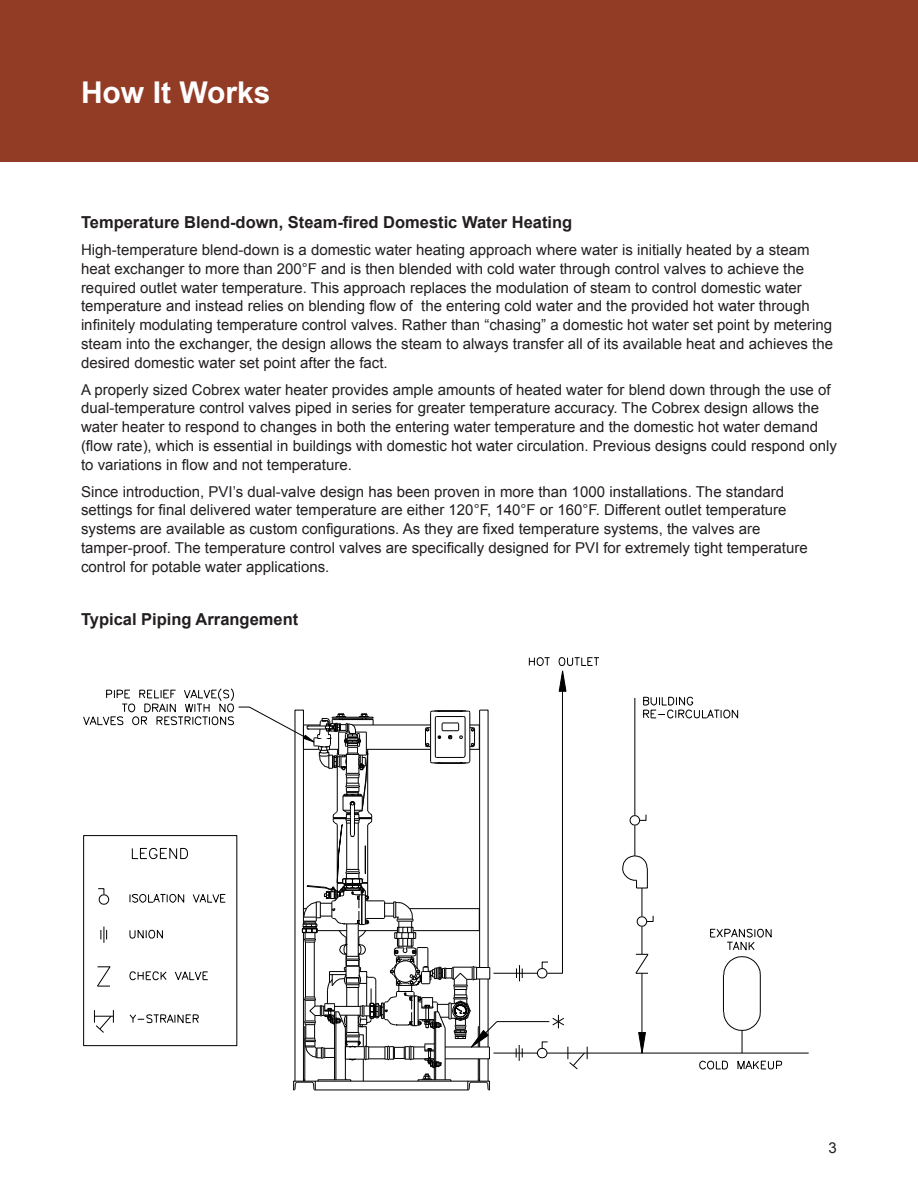
<style>
.page{position:relative;width:918px;height:1188px;background:#fff}
.page>*{position:absolute;margin:0;border:0;box-sizing:border-box;transform-origin:0 0}
.t1{font:700 30px "Arial";color:#fff}
.t2{font:22.2px/25.3px "Calibri";letter-spacing:-.005em;color:#231f20;text-align:center}
.t3{font:700 16.5px "Arial";color:#231f20}
.t4{font:15px/18.8px "Arial";color:#231f20}
</style>
<div class="page">
<div style="left:0;top:0;width:918px;height:162px;background:#923c26"></div>
<hr style="left:493px;top:973px;width:44px;height:1px;background:#000">
<svg style="left:516px;top:965px;width:7px;height:16px"></svg>
<svg style="left:529px;top:657px;width:70px;height:322px"></svg>
<hr style="left:493px;top:1053px;width:44px;height:1px;background:#000">
<svg style="left:516px;top:1045px;width:7px;height:16px"></svg>
<svg style="left:537px;top:1041px;width:51px;height:29px"></svg>
<hr style="left:587px;top:1053px;width:222px;height:1px;background:#000">
<hr style="left:760px;top:975px;width:1px;height:37px;background:#000">
<hr style="left:723px;top:975px;width:1px;height:37px;background:#000">
<svg style="left:699px;top:1011px;width:83px;height:59px"></svg>
<svg style="left:710px;top:928px;width:62px;height:48px"></svg>
<hr style="left:642px;top:973px;width:1px;height:64px;background:#000">
<svg style="left:638px;top:1032px;width:8px;height:22px"></svg>
<svg style="left:622px;top:855px;width:32px;height:119px"></svg>
<hr style="left:635px;top:825px;width:1px;height:31px;background:#000">
<hr style="left:635px;top:698px;width:1px;height:117px;background:#000">
<svg style="left:629px;top:814px;width:18px;height:12px"></svg>
<svg style="left:643px;top:696px;width:95px;height:23px"></svg>
<svg style="left:83px;top:688px;width:415px;height:403px"></svg>
<hr style="left:497px;top:1021px;width:52px;height:1px;background:#000">
<svg style="left:552px;top:1015px;width:12px;height:13px"></svg>
<p class="t1" style="left:81px;top:72px;width:191px">How It Works</p>
<p class="t3" style="left:81px;top:211px;width:493px">Temperature Blend-down, Steam-fired Domestic Water Heating</p>
<p class="t4" style="left:81px;top:241px;width:754px">High-temperature blend-down is a domestic water heating approach where water is initially heated by a steam heat exchanger to more than 200°F and is then blended with cold water through control valves to achieve the required outlet water temperature. This approach replaces the modulation of steam to control domestic water temperature and instead relies on blending flow of the entering cold water and the provided hot water through infinitely modulating temperature control valves. Rather than “chasing” a domestic hot water set point by metering steam into the exchanger, the design allows the steam to always transfer all of its available heat and achieves the desired domestic water set point after the fact.</p>
<p class="t4" style="left:81px;top:380px;width:758px">A properly sized Cobrex water heater provides ample amounts of heated water for blend down through the use of dual-temperature control valves piped in series for greater temperature accuracy. The Cobrex design allows the water heater to respond to changes in both the entering water temperature and the domestic hot water demand (flow rate), which is essential in buildings with domestic hot water circulation. Previous designs could respond only to variations in flow and not temperature.</p>
<p class="t4" style="left:81px;top:482px;width:728px">Since introduction, PVI’s dual-valve design has been proven in more than 1000 installations. The standard settings for final delivered water temperature are either 120°F, 140°F or 160°F. Different outlet temperature systems are available as custom configurations. As they are fixed temperature systems, the valves are tamper-proof. The temperature control valves are specifically designed for PVI for extremely tight temperature control for potable water applications.</p>
<p class="t2" style="left:217px;top:409px;width:452px">SUGGESTED PIPING DIAGRAM<br>SINGLE COBREX INSTANTANEOUS WATER HEATER</p>
<p class="t3" style="left:81px;top:608px;width:219px">Typical Piping Arrangement</p>
<p class="t4" style="left:829px;top:1138px;width:10px">3</p>
</div>
